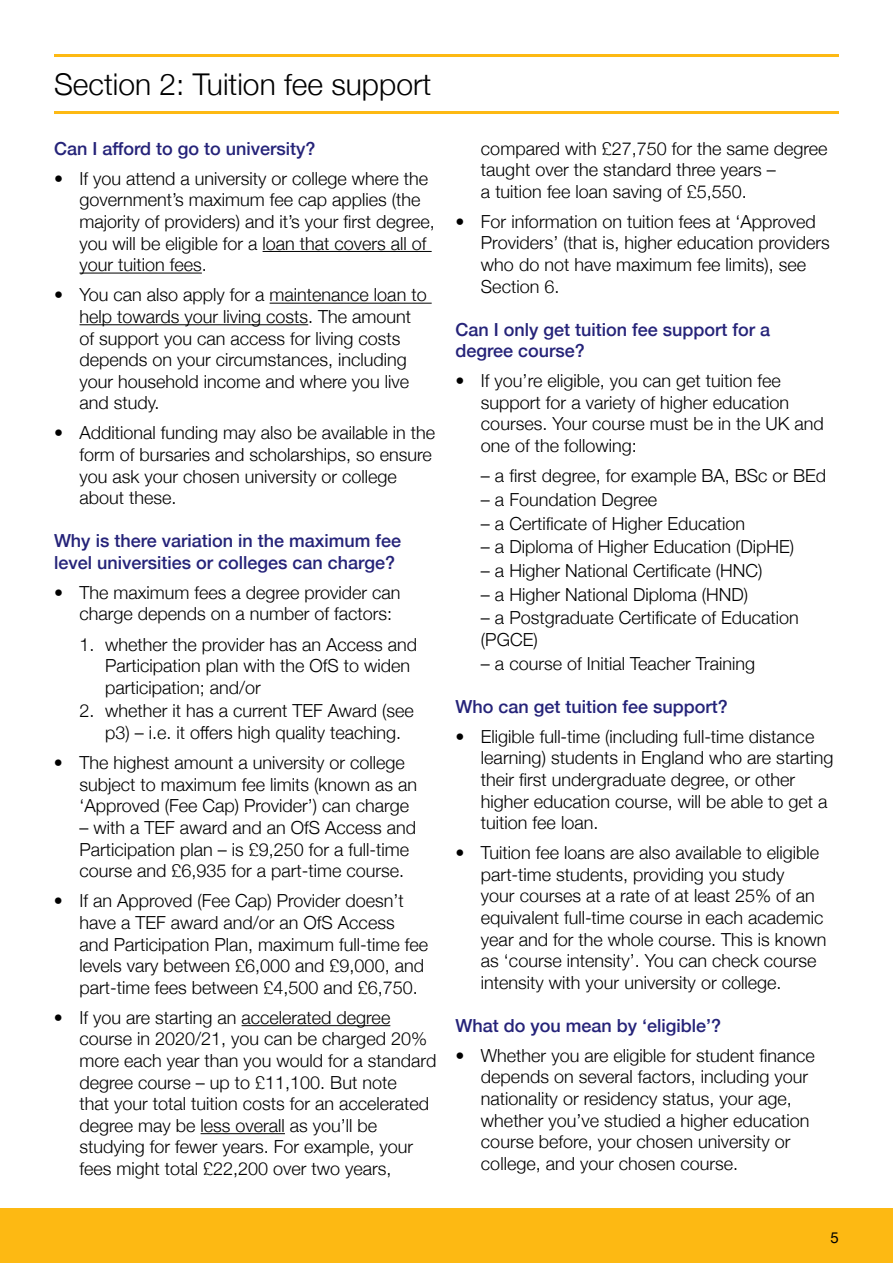
<style>
.page{position:relative;width:893px;height:1263px;background:#fff}
.page>*{position:absolute;margin:0;border:0;box-sizing:border-box;transform-origin:0 0}
.t1{font:300 30px "Helvetica Neue";color:#000}
.t2{font:300 18px/21.6px "Helvetica Neue";color:#000}
.t3{font:500 18px/21.6px "Helvetica Neue";color:#252379}
.t4{font:15px "Helvetica Neue";color:#000}
</style>
<div class="page">
<div style="left:0;top:1209px;width:893px;height:54px;background:#fdb913"></div>
<hr style="left:263px;top:251px;width:169px;height:1px;background:#000">
<hr style="left:80px;top:273px;width:122px;height:1px;background:#000">
<hr style="left:270px;top:303px;width:162px;height:1px;background:#000">
<hr style="left:80px;top:324px;width:228px;height:1px;background:#000">
<hr style="left:242px;top:1025px;width:148px;height:1px;background:#000">
<hr style="left:201px;top:1133px;width:84px;height:1px;background:#000">
<hr style="left:54px;top:111px;width:785px;height:3px;background:#fdb913">
<hr style="left:54px;top:54px;width:785px;height:3px;background:#fdb913">
<h1 class="t1" style="left:54px;top:60px;width:379px">Section 2: Tuition fee support</h1>
<p class="t3" style="left:54px;top:136px;width:263px">Can I afford to go to university?</p>
<p class="t2" style="left:80px;top:166px;width:357px;text-indent:-26px">• If you attend a university or college where the government’s maximum fee cap applies (the majority of providers) and it’s your first degree, you will be eligible for a loan that covers all of your tuition fees.</p>
<p class="t2" style="left:80px;top:283px;width:349px;text-indent:-26px">• You can also apply for a maintenance loan to help towards your living costs. The amount of support you can access for living costs depends on your circumstances, including your household income and where you live and study.</p>
<p class="t2" style="left:80px;top:421px;width:357px;text-indent:-26px">• Additional funding may also be available in the form of bursaries and scholarships, so ensure you ask your chosen university or college about these.</p>
<p class="t3" style="left:54px;top:528px;width:349px">Why is there variation in the maximum fee level universities or colleges can charge?</p>
<p class="t2" style="left:80px;top:580px;width:323px;text-indent:-26px">• The maximum fees a degree provider can charge depends on a number of factors:</p>
<p class="t2" style="left:105px;top:632px;width:314px;text-indent:-26px">1. whether the provider has an Access and<br>Participation plan with the OfS to widen participation; and/or</p>
<p class="t2" style="left:105px;top:699px;width:310px;text-indent:-26px">2. whether it has a current TEF Award (see p3) – i.e. it offers high quality teaching.</p>
<p class="t2" style="left:79px;top:751px;width:339px;text-indent:-26px">• The highest amount a university or college subject to maximum fee limits (known as an ‘Approved (Fee Cap) Provider’) can charge</p>
<p class="t2" style="left:79px;top:815px;width:338px">– with a TEF award and an OfS Access and<br>Participation plan – is £9,250 for a full-time course and £6,935 for a part-time course.</p>
<p class="t2" style="left:79px;top:889px;width:350px;text-indent:-26px">• If an Approved (Fee Cap) Provider doesn’t have a TEF award and/or an OfS Access and Participation Plan, maximum full-time fee levels vary between £6,000 and £9,000, and part-time fees between £4,500 and £6,750.</p>
<p class="t2" style="left:79px;top:1005px;width:358px;text-indent:-26px">• If you are starting an accelerated degree course in 2020/21, you can be charged 20% more each year than you would for a standard degree course – up to £11,100. But note<br>that your total tuition costs for an accelerated degree may be less overall as you’ll be studying for fewer years. For example, your fees might total £22,200 over two years,</p>
<p class="t2" style="left:481px;top:136px;width:348px">compared with £27,750 for the same degree taught over the standard three years –<br>a tuition fee loan saving of £5,550.</p>
<p class="t2" style="left:481px;top:209px;width:350px;text-indent:-26px">• For information on tuition fees at ‘Approved Providers’ (that is, higher education providers who do not have maximum fee limits), see Section 6.</p>
<p class="t3" style="left:455px;top:317px;width:316px">Can I only get tuition fee support for a degree course?</p>
<p class="t2" style="left:481px;top:369px;width:344px;text-indent:-26px">• If you’re eligible, you can get tuition fee support for a variety of higher education courses. Your course must be in the UK and one of the following:</p>
<p class="t2" style="left:481px;top:464px;width:347px">– a first degree, for example BA, BSc or BEd</p>
<p class="t2" style="left:481px;top:487px;width:178px">– a Foundation Degree</p>
<p class="t2" style="left:481px;top:511px;width:266px">– a Certificate of Higher Education</p>
<p class="t2" style="left:481px;top:535px;width:315px">– a Diploma of Higher Education (DipHE)</p>
<p class="t2" style="left:481px;top:558px;width:283px">– a Higher National Certificate (HNC)</p>
<p class="t2" style="left:481px;top:582px;width:269px">– a Higher National Diploma (HND)</p>
<p class="t2" style="left:481px;top:606px;width:319px">– a Postgraduate Certificate of Education (PGCE)</p>
<p class="t2" style="left:481px;top:651px;width:276px">– a course of Initial Teacher Training</p>
<p class="t3" style="left:455px;top:694px;width:274px">Who can get tuition fee support?</p>
<p class="t2" style="left:481px;top:724px;width:354px;text-indent:-26px">• Eligible full-time (including full-time distance learning) students in England who are starting their first undergraduate degree, or other higher education course, will be able to get a tuition fee loan.</p>
<p class="t2" style="left:481px;top:841px;width:347px;text-indent:-26px">• Tuition fee loans are also available to eligible part-time students, providing you study<br>your courses at a rate of at least 25% of an equivalent full-time course in each academic year and for the whole course. This is known as ‘course intensity’. You can check course intensity with your university or college.</p>
<p class="t3" style="left:455px;top:1013px;width:267px">What do you mean by ‘eligible’?</p>
<p class="t2" style="left:481px;top:1043px;width:335px;text-indent:-26px">• Whether you are eligible for student finance depends on several factors, including your nationality or residency status, your age, whether you’ve studied a higher education course before, your chosen university or college, and your chosen course.</p>
<p class="t4" style="left:831px;top:1227px;width:10px">5</p>
</div>
